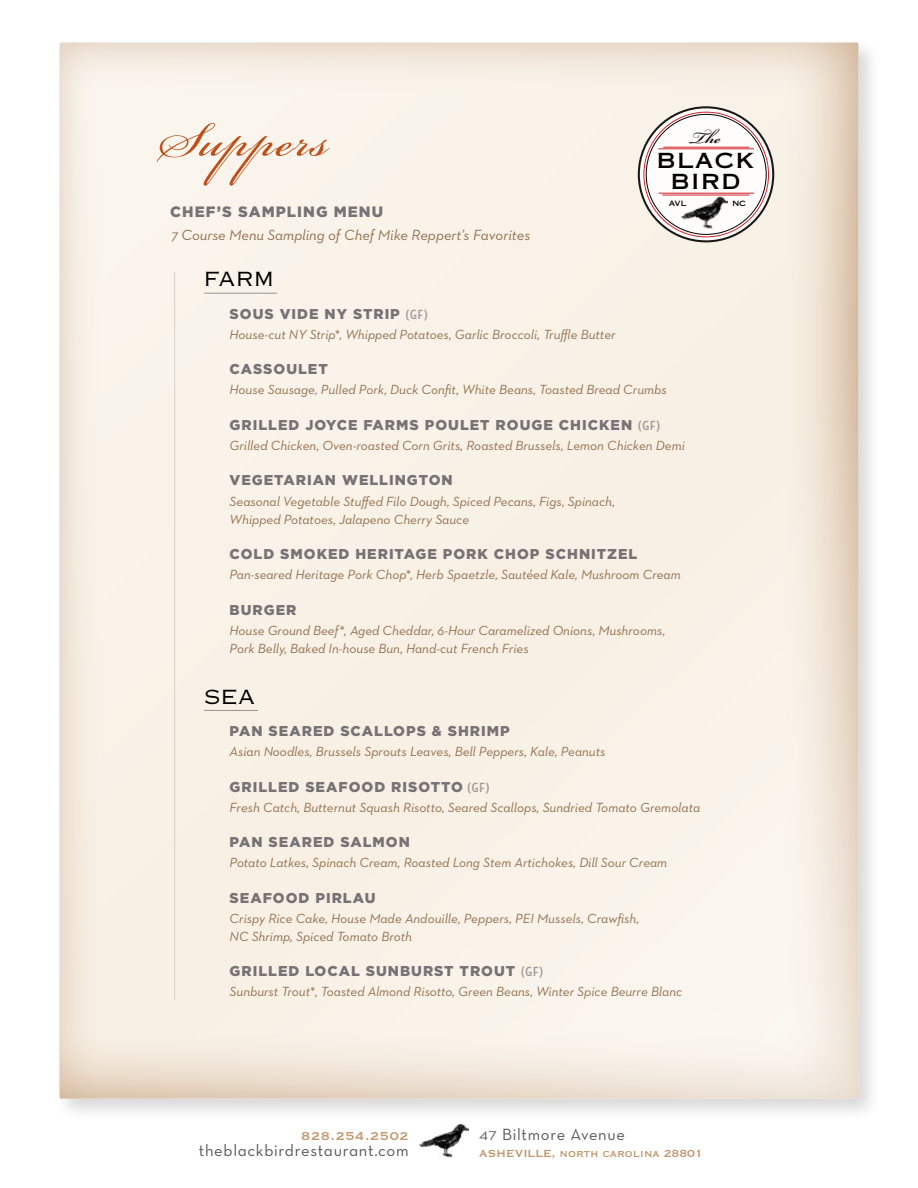
<style>
.page{position:relative;width:918px;height:1188px;background:#fff}
.page>*{position:absolute;margin:0;border:0;box-sizing:border-box;transform-origin:0 0}
.t1{font:75px "Bickham Script Std";letter-spacing:.02em;color:#c0501a}
.t2{font:600 25.05px "Bickham Script Std";color:#000}
.t3{font:24.9px/21.6px "Copperplate Gothic Std 31 AB";letter-spacing:.06em;color:#000;text-align:center}
.t4{font:19.5px "Copperplate Gothic Std 32 AB";letter-spacing:.05em;color:#000}
.t5{font:16.65px "Neutra Text PS Book Alt";letter-spacing:.04em;color:#58595b}
.t6{font:16.5px "Neutra Text PS Book Alt";letter-spacing:.04em;color:#58595b}
.t7{font:italic 15px "Neutraface 2 Text";color:#936f4c}
.t8{font:900 15px "Gotham";letter-spacing:.07em;color:#777275}
.t9{font:15px "Copperplate Gothic Std 31 BC";letter-spacing:.04em;color:#bf966e}
.t10{font:900 14.25px "Gotham";letter-spacing:.07em;color:#777275}
.t11{font:italic 13.5px/18px "Neutraface 2 Text";color:#936f4c}
.t12{font:13.5px "Copperplate Gothic Std 31 BC";color:#bf966e;scale:.95 1}
.t13{font:7.35px "Copperplate Gothic Std 31 AB";color:#000}
.s1{font-family:"Neutra Condensed";font-weight:700;font-size:13.5px;color:#a09a99}
.s2{font-size:12.9px}
</style>
<div class="page">
<img style="left:419px;top:1124px;width:50px;height:34px">
<div style="left:55px;top:38px;width:827px;height:1083px;background:#000;opacity:.15"></div>
<div style="left:47px;top:31px;width:824px;height:1068px;background:#b08154;opacity:.64"></div>
<hr style="left:204px;top:293px;width:73px;height:1px;background:#9a9493">
<hr style="left:204px;top:710px;width:54px;height:1px;background:#9a9493">
<hr style="left:174px;top:272px;width:1px;height:728px;background:#464447">
<svg style="left:639px;top:107px;width:134px;height:134px"></svg>
<hr style="left:659px;top:193px;width:95px;height:1px;background:#d2232a">
<hr style="left:662px;top:195px;width:87px;height:1px;background:#d2232a">
<hr style="left:663px;top:147px;width:86px;height:1px;background:#d2232a">
<hr style="left:658px;top:149px;width:96px;height:1px;background:#d2232a">
<img style="left:681px;top:196px;width:46px;height:33px">
<h1 class="t1" style="left:159px;top:86px;width:171px">Suppers</h1>
<p class="t8" style="left:170px;top:203px;width:214px">CHEF’S SAMPLING MENU</p>
<p class="t7" style="left:171px;top:225px;width:361px">7 Course Menu Sampling of Chef Mike Reppert’s Favorites</p>
<h3 class="t4" style="left:204px;top:268px;width:71px">FARM</h3>
<p class="t10" style="left:230px;top:305px;width:200px">SOUS VIDE NY STRIP <span class="s1">(GF)</span></p>
<p class="t11" style="left:230px;top:325px;width:388px">House-cut NY Strip*, Whipped Potatoes, Garlic Broccoli, Truffle Butter</p>
<p class="t10" style="left:230px;top:361px;width:100px">CASSOULET</p>
<p class="t11" style="left:230px;top:381px;width:439px">House Sausage, Pulled Pork, Duck Confit, White Beans, Toasted Bread Crumbs</p>
<p class="t10" style="left:230px;top:417px;width:432px">GRILLED JOYCE FARMS POULET ROUGE CHICKEN <span class="s1">(GF)</span></p>
<p class="t11" style="left:230px;top:436px;width:457px">Grilled Chicken, Oven-roasted Corn Grits, Roasted Brussels, Lemon Chicken Demi</p>
<p class="t10" style="left:230px;top:472px;width:225px">VEGETARIAN WELLINGTON</p>
<p class="t11" style="left:230px;top:492px;width:387px">Seasonal Vegetable Stuffed Filo Dough, Spiced Pecans, Figs, Spinach,<br>Whipped Potatoes, Jalapeno Cherry Sauce</p>
<p class="t10" style="left:230px;top:546px;width:409px">COLD SMOKED HERITAGE PORK CHOP SCHNITZEL</p>
<p class="t11" style="left:230px;top:565px;width:453px">Pan-seared Heritage Pork Chop*, Herb Spaetzle, Sautéed Kale, Mushroom Cream</p>
<p class="t10" style="left:230px;top:601px;width:68px">BURGER</p>
<p class="t11" style="left:230px;top:621px;width:437px">House Ground Beef*, Aged Cheddar, 6-Hour Caramelized Onions, Mushrooms,<br>Pork Belly, Baked In-house Bun, Hand-cut French Fries</p>
<h3 class="t4" style="left:204px;top:685px;width:52px">SEA</h3>
<p class="t10" style="left:230px;top:723px;width:282px">PAN SEARED SCALLOPS &amp; SHRIMP</p>
<p class="t11" style="left:230px;top:742px;width:378px">Asian Noodles, Brussels Sprouts Leaves, Bell Peppers, Kale, Peanuts</p>
<p class="t10" style="left:230px;top:778px;width:261px">GRILLED SEAFOOD RISOTTO <span class="s1">(GF)</span></p>
<p class="t11" style="left:230px;top:798px;width:472px">Fresh Catch, Butternut Squash Risotto, Seared Scallops, Sundried Tomato Gremolata</p>
<p class="t10" style="left:230px;top:834px;width:182px">PAN SEARED SALMON</p>
<p class="t11" style="left:230px;top:853px;width:439px">Potato Latkes, Spinach Cream, Roasted Long Stem Artichokes, Dill Sour Cream</p>
<p class="t10" style="left:230px;top:889px;width:147px">SEAFOOD PIRLAU</p>
<p class="t11" style="left:230px;top:909px;width:411px">Crispy Rice Cake, House Made Andouille, Peppers, PEI Mussels, Crawfish,<br>NC Shrimp, Spiced Tomato Broth</p>
<p class="t10" style="left:230px;top:963px;width:315px">GRILLED LOCAL SUNBURST TROUT <span class="s1">(GF)</span></p>
<p class="t11" style="left:230px;top:983px;width:454px">Sunburst Trout*, Toasted Almond Risotto, Green Beans, Winter Spice Beurre Blanc</p>
<h2 class="t2" style="left:690px;top:120px;width:32px">The</h2>
<h3 class="t3" style="left:656px;top:148px;width:100px">black bird</h3>
<p class="t13" style="left:669px;top:199px;width:19px">AVL</p>
<p class="t13" style="left:732px;top:199px;width:15px">NC</p>
<p class="t9" style="left:301px;top:1129px;width:109px">828.254.2502</p>
<p class="t5" style="left:199px;top:1141px;width:211px">theblackbirdrestaurant.com</p>
<p class="t6" style="left:479px;top:1125px;width:147px"><span class="s2">47</span> Biltmore Avenue</p>
<p class="t12" style="left:479px;top:1146px;width:237px">ASHEVILLE, north carolina 28801</p>
</div>
